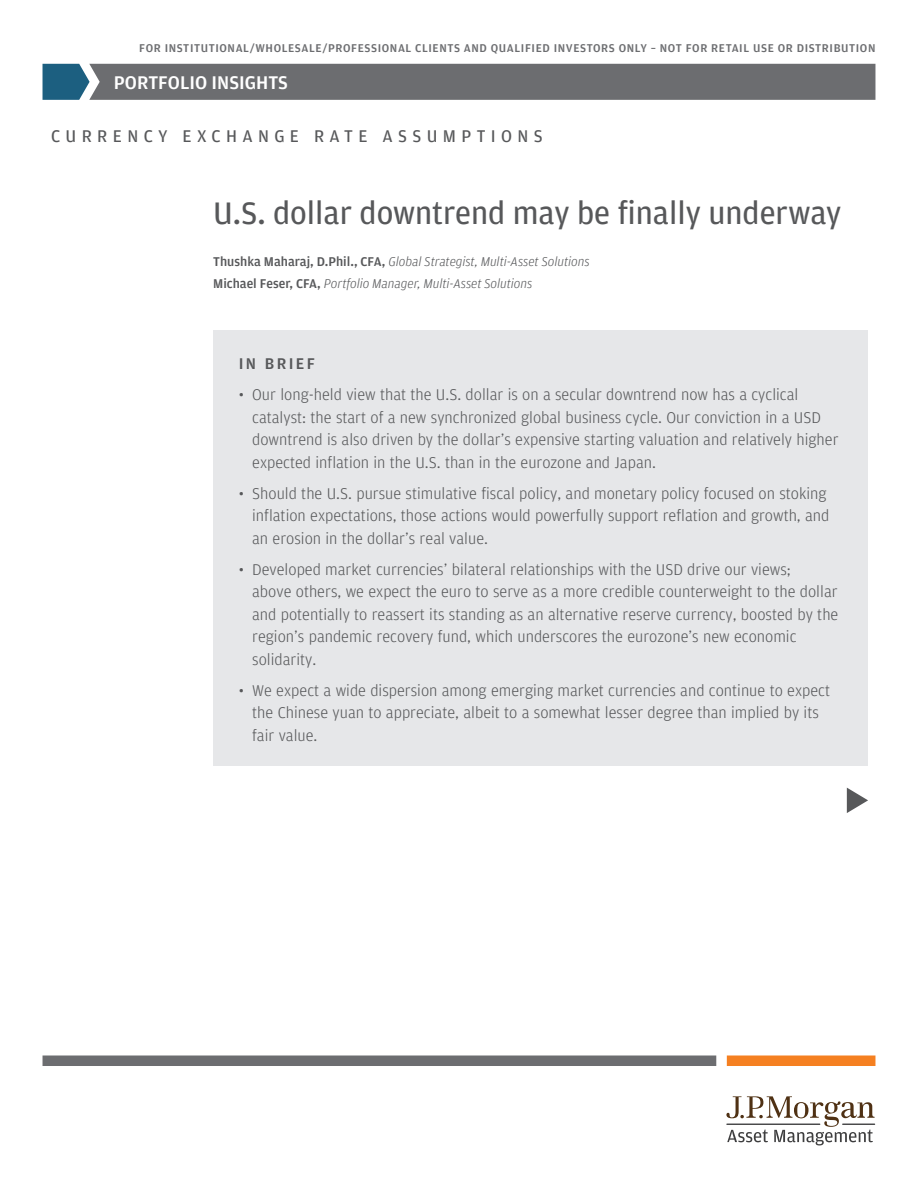
<style>
.page{position:relative;width:918px;height:1188px;background:#fff}
.page>*{position:absolute;margin:0;border:0;box-sizing:border-box;transform-origin:0 0}
.Chapter_Title{font:33px "Amplitude";color:#57585a}
.t1{font:500 19.5px "Amplitude";color:#fff}
.Chapter_Pre_Title{font:18px "Amplitude";letter-spacing:.3em;color:#57585a}
.t2{font:300 16.5px/22.5px "Amplitude";color:#57585a}
.In_brief_Title{font:500 16.5px "Amplitude";letter-spacing:.14em;color:#57585a}
.Chapter_Authors{font:italic 300 13.5px "Amplitude";color:#57585a}
.t3{font:500 12px "Amplitude";letter-spacing:.05em;color:#6c6d70}
.s1{font-weight:500;font-style:normal}
</style>
<div class="page">
<div style="left:43px;top:1056px;width:673px;height:10px;background:#6c6d70"></div>
<div style="left:727px;top:1056px;width:148px;height:10px;background:#f58021"></div>
<svg style="left:726px;top:1096px;width:149px;height:49px"></svg>
<svg style="left:43px;top:64px;width:832px;height:36px;background:#6a6e73"></svg>
<div style="left:213px;top:330px;width:655px;height:436px;background:#e6e7e9"></div>
<svg style="left:847px;top:788px;width:21px;height:25px"></svg>
<p class="t3" style="left:139px;top:41px;width:738px">FOR INSTITUTIONAL/WHOLESALE/PROFESSIONAL CLIENTS AND QUALIFIED INVESTORS ONLY – NOT FOR RETAIL USE OR DISTRIBUTION</p>
<p class="t1" style="left:114px;top:70px;width:176px">PORTFOLIO INSIGHTS</p>
<p class="Chapter_Pre_Title" style="left:51px;top:125px;width:493px">CURRENCY EXCHANGE RATE ASSUMPTIONS</p>
<p class="Chapter_Title" style="left:213px;top:192px;width:630px">U.S. dollar downtrend may be finally underway</p>
<p class="Chapter_Authors" style="left:213px;top:255px;width:378px"><span class="s1">Thushka Maharaj, D.Phil., CFA,</span> Global Strategist, Multi-Asset Solutions</p>
<p class="Chapter_Authors" style="left:213px;top:276px;width:321px"><span class="s1">Michael Feser, CFA,</span> Portfolio Manager, Multi-Asset Solutions</p>
<p class="In_brief_Title" style="left:239px;top:353px;width:78px">IN BRIEF</p>
<p class="t2" style="left:252px;top:383px;width:588px;text-indent:-14px">• Our long-held view that the U.S. dollar is on a secular downtrend now has a cyclical catalyst: the start of a new synchronized global business cycle. Our conviction in a USD downtrend is also driven by the dollar’s expensive starting valuation and relatively higher expected inflation in the U.S. than in the eurozone and Japan.</p>
<p class="t2" style="left:252px;top:481px;width:579px;text-indent:-14px">• Should the U.S. pursue stimulative fiscal policy, and monetary policy focused on stoking inflation expectations, those actions would powerfully support reflation and growth, and an erosion in the dollar’s real value.</p>
<p class="t2" style="left:252px;top:557px;width:588px;text-indent:-14px">• Developed market currencies’ bilateral relationships with the USD drive our views;<br>above others, we expect the euro to serve as a more credible counterweight to the dollar and potentially to reassert its standing as an alternative reserve currency, boosted by the region’s pandemic recovery fund, which underscores the eurozone’s new economic solidarity.</p>
<p class="t2" style="left:252px;top:678px;width:579px;text-indent:-14px">• We expect a wide dispersion among emerging market currencies and continue to expect the Chinese yuan to appreciate, albeit to a somewhat lesser degree than implied by its fair value.</p>
</div>
